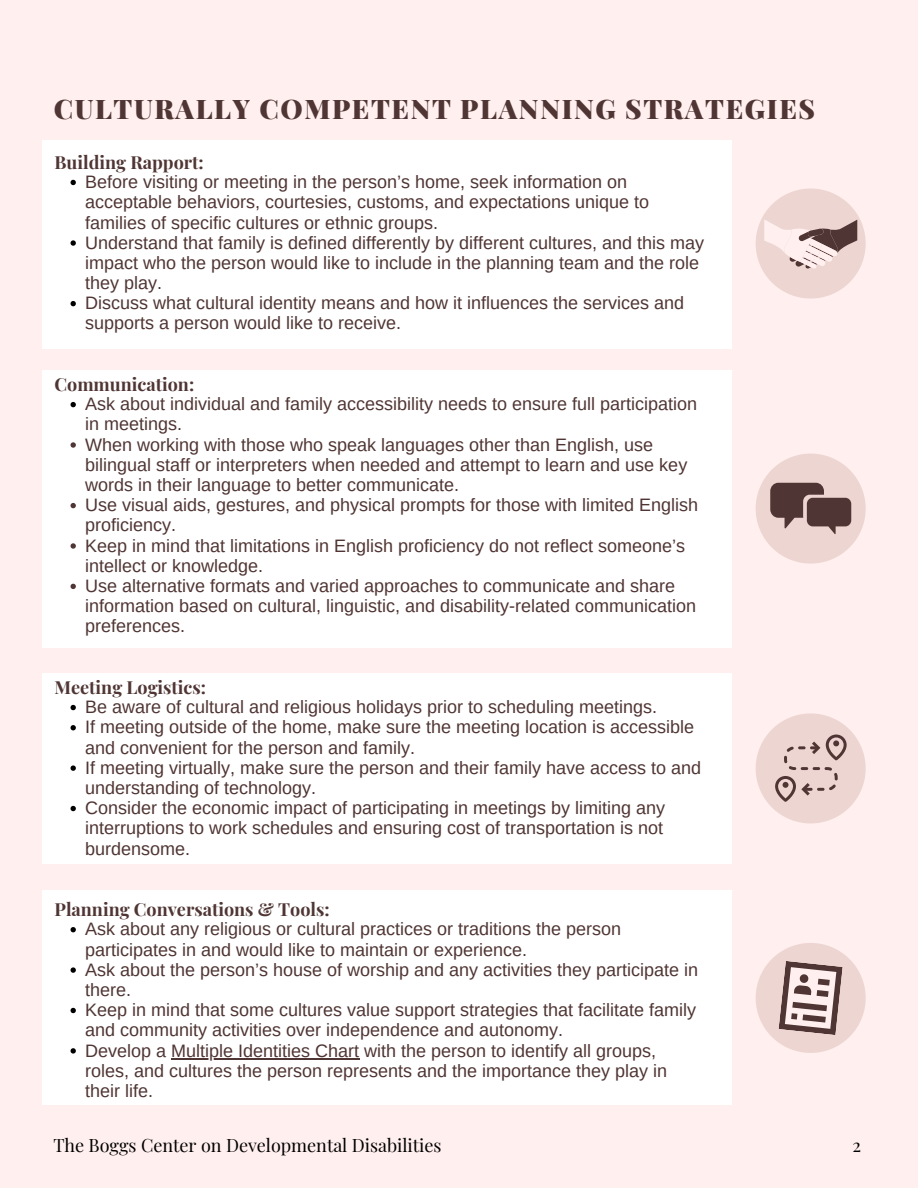
<style>
.page{position:relative;width:918px;height:1188px;background:#ffefee}
.page>*{position:absolute;margin:0;border:0;box-sizing:border-box;transform-origin:0 0}
.t1{font:900 27px "Playfair Display";letter-spacing:.06em;color:#4f3533}
.t2{font:18px/20.2px "Arimo";color:#4f3533}
.t3{font:700 18px "Playfair Display";color:#4f3533}
.t4{font:18px "Playfair Display";color:#000}
</style>
<div class="page">
<div style="left:42px;top:140px;width:689px;height:208px;background:#fff"></div>
<div style="left:42px;top:370px;width:689px;height:278px;background:#fff"></div>
<div style="left:42px;top:673px;width:689px;height:191px;background:#fff"></div>
<div style="left:42px;top:891px;width:689px;height:214px;background:#fff"></div>
<svg style="left:71px;top:180px;width:5px;height:5px"></svg>
<svg style="left:71px;top:240px;width:5px;height:6px"></svg>
<svg style="left:71px;top:301px;width:5px;height:5px"></svg>
<svg style="left:71px;top:402px;width:5px;height:5px"></svg>
<svg style="left:71px;top:442px;width:5px;height:6px"></svg>
<svg style="left:71px;top:503px;width:5px;height:5px"></svg>
<svg style="left:71px;top:543px;width:5px;height:6px"></svg>
<svg style="left:71px;top:584px;width:5px;height:5px"></svg>
<svg style="left:71px;top:705px;width:5px;height:5px"></svg>
<svg style="left:71px;top:725px;width:5px;height:5px"></svg>
<svg style="left:71px;top:765px;width:5px;height:6px"></svg>
<svg style="left:71px;top:806px;width:5px;height:5px"></svg>
<svg style="left:71px;top:927px;width:5px;height:5px"></svg>
<svg style="left:71px;top:967px;width:5px;height:6px"></svg>
<svg style="left:71px;top:1008px;width:5px;height:5px"></svg>
<svg style="left:71px;top:1048px;width:5px;height:6px"></svg>
<hr style="left:171px;top:1058px;width:188px;height:2px;background:#4f3533">
<svg style="left:756px;top:454px;width:110px;height:110px"></svg>
<svg style="left:756px;top:189px;width:110px;height:110px"></svg>
<svg style="left:756px;top:713px;width:110px;height:110px"></svg>
<svg style="left:756px;top:943px;width:110px;height:110px"></svg>
<h1 class="t1" style="left:54px;top:90px;width:763px">CULTURALLY COMPETENT PLANNING STRATEGIES</h1>
<p class="t3" style="left:54px;top:150px;width:151px">Building Rapport:</p>
<p class="t2" style="left:85px;top:172px;width:621px">Before visiting or meeting in the person’s home, seek information on acceptable behaviors, courtesies, customs, and expectations unique to families of specific cultures or ethnic groups.<br>Understand that family is defined differently by different cultures, and this may impact who the person would like to include in the planning team and the role they play.<br>Discuss what cultural identity means and how it influences the services and supports a person would like to receive.</p>
<p class="t3" style="left:54px;top:372px;width:141px">Communication:</p>
<p class="t2" style="left:85px;top:394px;width:615px">Ask about individual and family accessibility needs to ensure full participation in meetings.<br>When working with those who speak languages other than English, use bilingual staff or interpreters when needed and attempt to learn and use key words in their language to better communicate.<br>Use visual aids, gestures, and physical prompts for those with limited English proficiency.<br>Keep in mind that limitations in English proficiency do not reflect someone’s intellect or knowledge.<br>Use alternative formats and varied approaches to communicate and share information based on cultural, linguistic, and disability-related communication preferences.</p>
<p class="t3" style="left:54px;top:675px;width:153px">Meeting Logistics:</p>
<p class="t2" style="left:85px;top:697px;width:618px">Be aware of cultural and religious holidays prior to scheduling meetings.<br>If meeting outside of the home, make sure the meeting location is accessible and convenient for the person and family.<br>If meeting virtually, make sure the person and their family have access to and understanding of technology.<br>Consider the economic impact of participating in meetings by limiting any interruptions to work schedules and ensuring cost of transportation is not burdensome.</p>
<p class="t3" style="left:54px;top:897px;width:277px">Planning Conversations &amp; Tools:</p>
<p class="t2" style="left:85px;top:919px;width:615px">Ask about any religious or cultural practices or traditions the person participates in and would like to maintain or experience.<br>Ask about the person’s house of worship and any activities they participate in there.<br>Keep in mind that some cultures value support strategies that facilitate family and community activities over independence and autonomy.<br>Develop a Multiple Identities Chart with the person to identify all groups, roles, and cultures the person represents and the importance they play in their life.</p>
<p class="t4" style="left:53px;top:1133px;width:390px">The Boggs Center on Developmental Disabilities</p>
<p class="t4" style="left:852px;top:1133px;width:10px">2</p>
</div>
